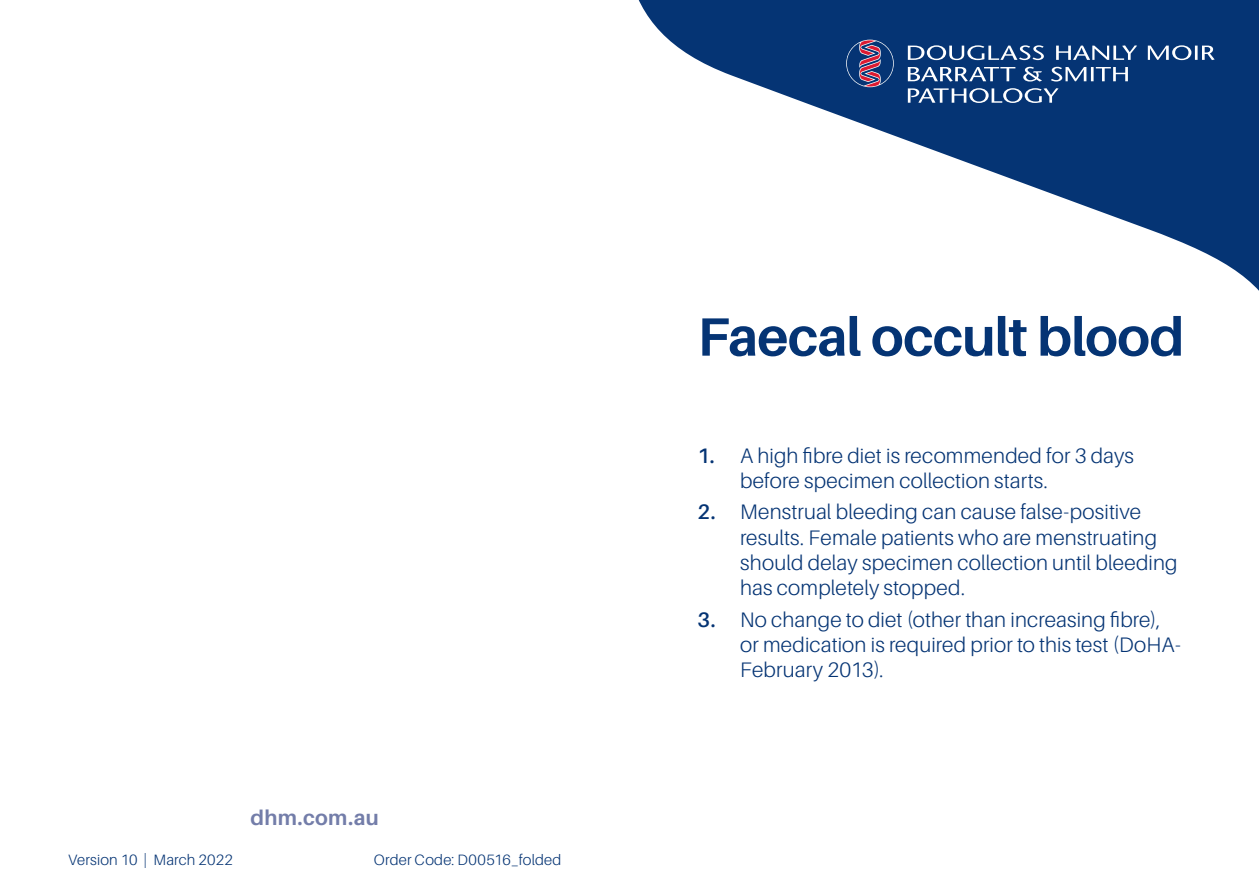
<style>
.page{position:relative;width:1259px;height:893px;background:#fff}
.page>*{position:absolute;margin:0;border:0;box-sizing:border-box;transform-origin:0 0}
.t1{font:700 54px "Aileron";letter-spacing:-.015em;color:#053474}
.t2{font:300 21px/25.2px "Aileron";letter-spacing:.01em;color:#053474}
.subheading{font:700 21px "Aileron";letter-spacing:.015em;color:#737da9}
.main{font:300 15px "Aileron";letter-spacing:.015em;color:#053474}
.s1{font-weight:600}
</style>
<div class="page">
<svg style="left:638px;top:0;width:621px;height:291px"></svg>
<svg style="left:846px;top:40px;width:368px;height:63px;background:#2c5187"></svg>
<p class="subheading" style="left:250px;top:806px;width:130px">dhm.com.au</p>
<p class="main" style="left:68px;top:851px;width:166px">Version 10 | March 2022</p>
<p class="main" style="left:374px;top:851px;width:189px">Order Code: D00516_folded</p>
<p class="t1" style="left:697px;top:307px;width:488px">Faecal occult blood</p>
<p class="t2" style="left:740px;top:443px;width:395px;text-indent:-43px"><span class="s1">1.</span> A high fibre diet is recommended for 3 days before specimen collection starts.</p>
<p class="t2" style="left:740px;top:500px;width:439px;text-indent:-43px"><span class="s1">2.</span> Menstrual bleeding can cause false-positive results. Female patients who are menstruating should delay specimen collection until bleeding has completely stopped.</p>
<p class="t2" style="left:740px;top:607px;width:442px;text-indent:-43px"><span class="s1">3.</span> No change to diet (other than increasing fibre), or medication is required prior to this test (DoHA-<br>February 2013).</p>
</div>
